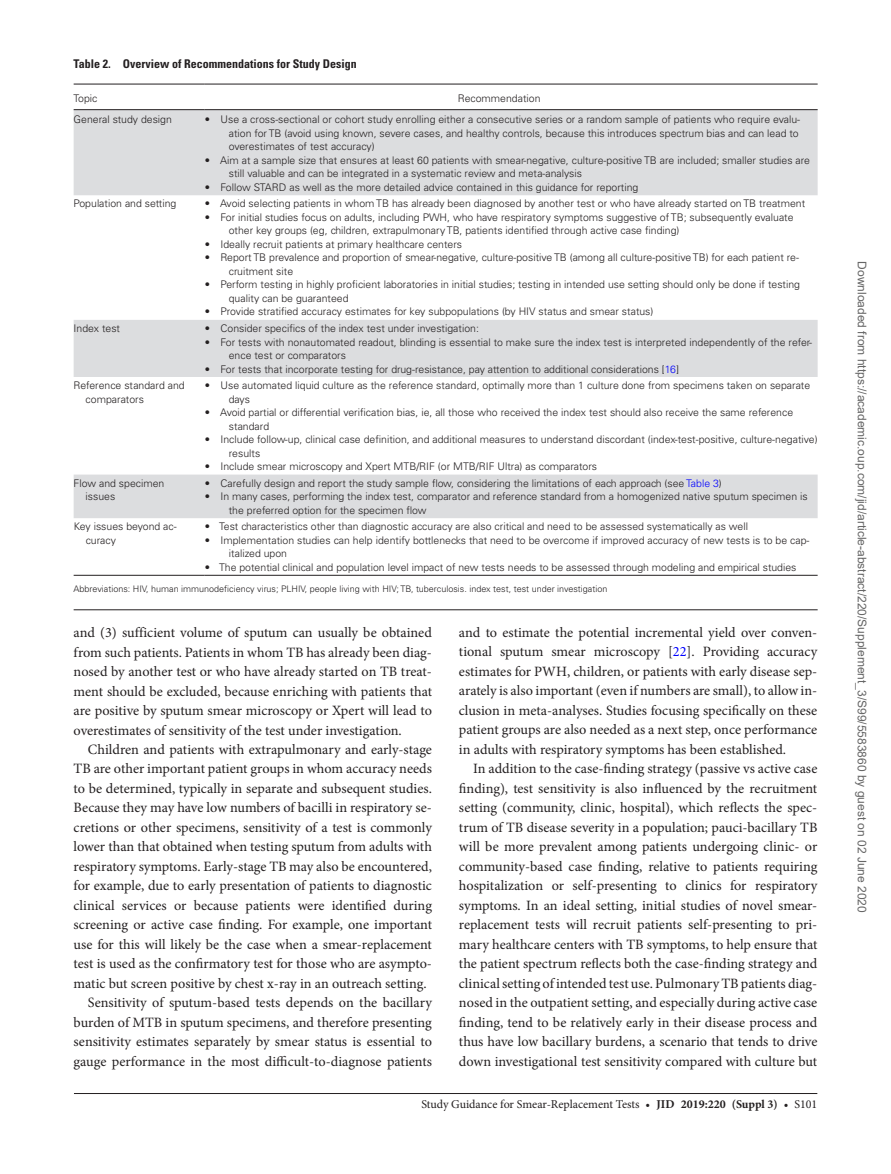
<style>
.page{position:relative;width:891px;height:1174px;background:#fff}
.page>*{position:absolute;margin:0;border:0;box-sizing:border-box;transform-origin:0 0}
.t1{font:14.25px/19.5px "Minion Pro";color:#231f20;text-align:justify}
.t2{font:12px "Arial";color:#666}
.t3{font:12px "Minion Pro";color:#231f20}
.t4{font:700 condensed 12px "Univers LT Std";color:#231f20}
.t5{font:300 10.5px/13.5px "Univers LT Std";color:#231f20}
.t6{font:300 9px "Univers LT Std";color:#231f20}
.s1{color:#00f}
.s2{font-weight:700}
</style>
<div class="page">
<hr style="left:74px;top:1093px;width:743px;height:1px;background:#231f20">
<svg style="left:74px;top:110px;width:744px;height:408px"></svg>
<hr style="left:74px;top:84px;width:131px;height:1px;background:#231f20">
<hr style="left:74px;top:109px;width:131px;height:1px;background:#231f20">
<hr style="left:205px;top:84px;width:613px;height:1px;background:#231f20">
<hr style="left:205px;top:109px;width:613px;height:1px;background:#231f20">
<hr style="left:74px;top:575px;width:131px;height:1px;background:#231f20">
<hr style="left:205px;top:575px;width:613px;height:1px;background:#231f20">
<hr style="left:74px;top:609px;width:744px;height:1px;background:#231f20">
<p class="t4" style="left:74px;top:56px;width:285px">Table 2. Overview of Recommendations for Study Design</p>
<p class="t5" style="left:74px;top:92px;width:25px">Topic</p>
<p class="t5" style="left:458px;top:92px;width:84px">Recommendation</p>
<p class="t5" style="left:74px;top:113px;width:100px">General study design</p>
<p class="t5" style="left:229px;top:113px;width:573px;text-indent:-24px">• Use a cross-sectional or cohort study enrolling either a consecutive series or a random sample of patients who require evalu&shy;ation for TB (avoid using known, severe cases, and healthy controls, because this introduces spectrum bias and can lead to overestimates of test accuracy)</p>
<p class="t5" style="left:229px;top:153px;width:583px;text-indent:-24px">• Aim at a sample size that ensures at least 60 patients with smear-negative, culture-positive TB are included; smaller studies are still valuable and can be integrated in a systematic review and meta-analysis</p>
<p class="t5" style="left:205px;top:180px;width:435px">• Follow STARD as well as the more detailed advice contained in this guidance for reporting</p>
<p class="t5" style="left:74px;top:197px;width:104px">Population and setting</p>
<p class="t5" style="left:205px;top:197px;width:602px">• Avoid selecting patients in whom TB has already been diagnosed by another test or who have already started on TB treatment</p>
<p class="t5" style="left:229px;top:210px;width:566px;text-indent:-24px">• For initial studies focus on adults, including PWH, who have respiratory symptoms suggestive of TB; subsequently evaluate other key groups (eg, children, extrapulmonary TB, patients identified through active case finding)</p>
<p class="t5" style="left:205px;top:237px;width:259px">• Ideally recruit patients at primary healthcare centers</p>
<p class="t5" style="left:229px;top:251px;width:572px;text-indent:-24px">• Report TB prevalence and proportion of smear-negative, culture-positive TB (among all culture-positive TB) for each patient re&shy;cruitment site</p>
<p class="t5" style="left:229px;top:278px;width:573px;text-indent:-24px">• Perform testing in highly proficient laboratories in initial studies; testing in intended use setting should only be done if testing quality can be guaranteed</p>
<p class="t5" style="left:205px;top:305px;width:450px">• Provide stratified accuracy estimates for key subpopulations (by HIV status and smear status)</p>
<p class="t5" style="left:74px;top:322px;width:48px">Index test</p>
<p class="t5" style="left:205px;top:322px;width:276px">• Consider specifics of the index test under investigation:</p>
<p class="t5" style="left:229px;top:335px;width:585px;text-indent:-24px">• For tests with nonautomated readout, blinding is essential to make sure the index test is interpreted independently of the refer&shy;ence test or comparators</p>
<p class="t5" style="left:205px;top:362px;width:476px">• For tests that incorporate testing for drug-resistance, pay attention to additional considerations [<span class="s1">16</span>]</p>
<p class="t5" style="left:86px;top:379px;width:101px;text-indent:-12px">Reference standard and comparators</p>
<p class="t5" style="left:229px;top:379px;width:583px;text-indent:-24px">• Use automated liquid culture as the reference standard, optimally more than 1 culture done from specimens taken on separate days</p>
<p class="t5" style="left:229px;top:406px;width:566px;text-indent:-24px">• Avoid partial or differential verification bias, ie, all those who received the index test should also receive the same reference standard</p>
<p class="t5" style="left:229px;top:433px;width:590px;text-indent:-24px">• Include follow-up, clinical case definition, and additional measures to understand discordant (index-test-positive, culture-negative) results</p>
<p class="t5" style="left:205px;top:460px;width:394px">• Include smear microscopy and Xpert MTB/RIF (or MTB/RIF Ultra) as comparators</p>
<p class="t5" style="left:86px;top:476px;width:80px;text-indent:-12px">Flow and specimen issues</p>
<p class="t5" style="left:205px;top:476px;width:519px">• Carefully design and report the study sample flow, considering the limitations of each approach (see <span class="s1">Table 3</span>)</p>
<p class="t5" style="left:229px;top:490px;width:580px;text-indent:-24px">• In many cases, performing the index test, comparator and reference standard from a homogenized native sputum specimen is the preferred option for the specimen flow</p>
<p class="t5" style="left:86px;top:520px;width:93px;text-indent:-12px">Key issues beyond ac&shy;curacy</p>
<p class="t5" style="left:205px;top:520px;width:545px">• Test characteristics other than diagnostic accuracy are also critical and need to be assessed systematically as well</p>
<p class="t5" style="left:229px;top:533px;width:582px;text-indent:-24px">• Implementation studies can help identify bottlenecks that need to be overcome if improved accuracy of new tests is to be cap&shy;italized upon</p>
<p class="t5" style="left:205px;top:560px;width:593px">• The potential clinical and population level impact of new tests needs to be assessed through modeling and empirical studies</p>
<p class="t6" style="left:74px;top:584px;width:535px">Abbreviations: HIV, human immunodeficiency virus; PLHIV, people living with HIV; TB, tuberculosis. index test, test under investigation</p>
<p class="t1" style="left:74px;top:623px;width:360px">and (3) sufficient volume of sputum can usually be obtained from such patients. Patients in whom TB has already been diag&shy;nosed by another test or who have already started on TB treat&shy;ment should be excluded, because enriching with patients that are positive by sputum smear microscopy or Xpert will lead to overestimates of sensitivity of the test under investigation.</p>
<h1 class="t1" style="left:88px;top:740px;width:346px">Children and patients with extrapulmonary and early-stage</h1>
<h1 class="t1" style="left:74px;top:759px;width:360px">TB are other important patient groups in whom accuracy needs</h1>
<h1 class="t1" style="left:74px;top:779px;width:360px">to be determined, typically in separate and subsequent studies.</h1>
<h1 class="t1" style="left:74px;top:798px;width:360px">Because they may have low numbers of bacilli in respiratory se-</h1>
<h1 class="t1" style="left:74px;top:818px;width:360px">cretions or other specimens, sensitivity of a test is commonly</h1>
<h1 class="t1" style="left:74px;top:837px;width:360px">lower than that obtained when testing sputum from adults with</h1>
<h1 class="t1" style="left:74px;top:857px;width:360px">respiratory symptoms. Early-stage TB may also be encountered,</h1>
<h1 class="t1" style="left:74px;top:876px;width:360px">for example, due to early presentation of patients to diagnostic</h1>
<h1 class="t1" style="left:74px;top:896px;width:360px">clinical services or because patients were identified during</h1>
<h1 class="t1" style="left:74px;top:915px;width:360px">screening or active case finding. For example, one important</h1>
<h1 class="t1" style="left:74px;top:935px;width:360px">use for this will likely be the case when a smear-replacement</h1>
<h1 class="t1" style="left:74px;top:954px;width:360px">test is used as the confirmatory test for those who are asympto-</h1>
<h1 class="t1" style="left:74px;top:974px;width:355px">matic but screen positive by chest x-ray in an outreach setting.</h1>
<h1 class="t1" style="left:88px;top:993px;width:346px">Sensitivity of sputum-based tests depends on the bacillary</h1>
<h1 class="t1" style="left:74px;top:1013px;width:360px">burden of MTB in sputum specimens, and therefore presenting</h1>
<h1 class="t1" style="left:74px;top:1032px;width:360px">sensitivity estimates separately by smear status is essential to</h1>
<h1 class="t1" style="left:74px;top:1052px;width:360px">gauge performance in the most difficult-to-diagnose patients</h1>
<p class="t1" style="left:459px;top:623px;width:360px">and to estimate the potential incremental yield over conven&shy;tional sputum smear microscopy [<span class="s1">22</span>]. Providing accuracy estimates for PWH, children, or patients with early disease sep&shy;arately is also important (even if numbers are small), to allow in&shy;clusion in meta-analyses. Studies focusing specifically on these patient groups are also needed as a next step, once performance in adults with respiratory symptoms has been established.</p>
<p class="t1" style="left:459px;top:759px;width:360px;text-indent:14px">In addition to the case-finding strategy (passive vs active case finding), test sensitivity is also influenced by the recruitment setting (community, clinic, hospital), which reflects the spec&shy;trum of TB disease severity in a population; pauci-bacillary TB will be more prevalent among patients undergoing clinic- or community-based case finding, relative to patients requiring hospitalization or self-presenting to clinics for respiratory symptoms. In an ideal setting, initial studies of novel smear&shy;replacement tests will recruit patients self-presenting to pri&shy;mary healthcare centers with TB symptoms, to help ensure that the patient spectrum reflects both the case-finding strategy and clinical setting of intended test use. Pulmonary TB patients diag&shy;nosed in the outpatient setting, and especially during active case finding, tend to be relatively early in their disease process and thus have low bacillary burdens, a scenario that tends to drive down investigational test sensitivity compared with culture but</p>
<p class="t3" style="left:421px;top:1096px;width:397px">Study Guidance for Smear-Replacement Tests • <span class="s2">jid 2019:220 (Suppl 3)</span> • S101</p>
<p class="t2" style="left:866px;top:261px;width:653px;rotate:90deg">Downloaded from https://academic.oup.com/jid/article-abstract/220/Supplement_3/S99/5583860 by guest on 02 June 2020</p>
</div>
